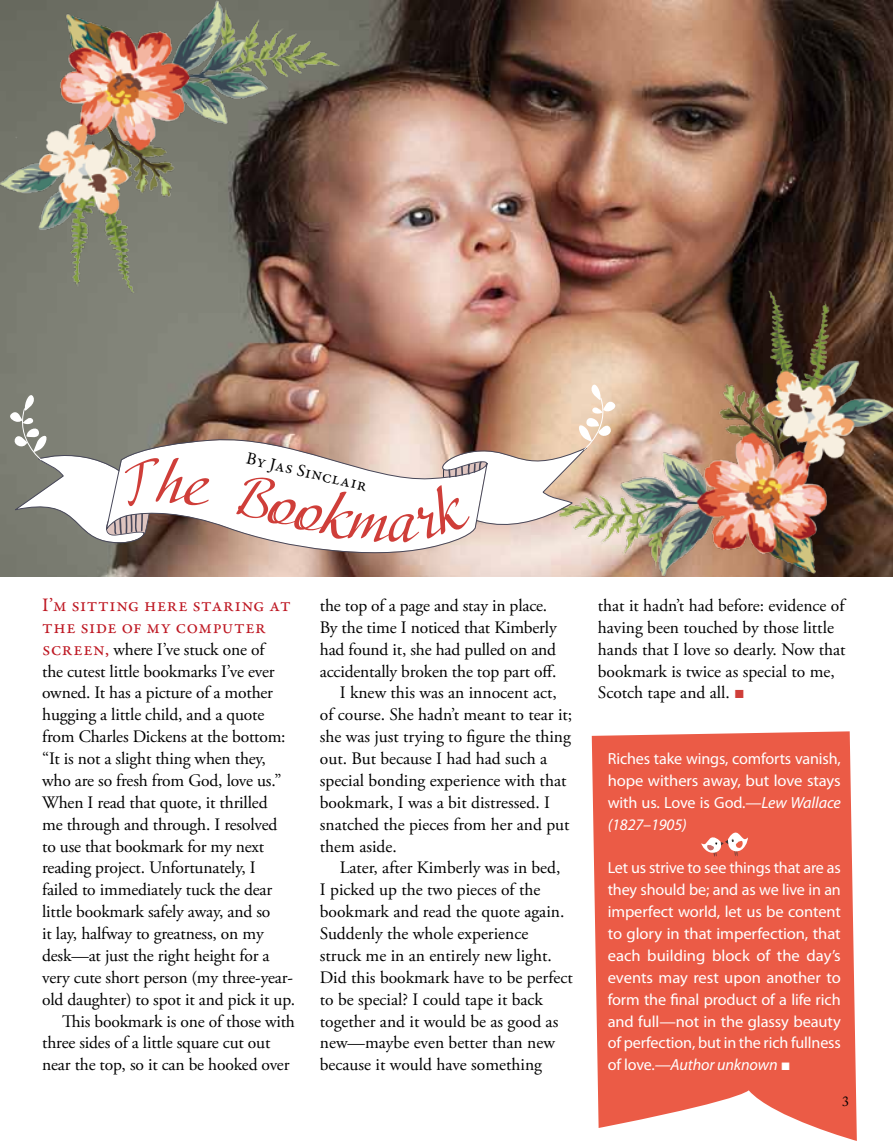
<style>
.page{position:relative;width:893px;height:1141px;background:#fff}
.page>*{position:absolute;margin:0;border:0;box-sizing:border-box;transform-origin:0 0}
.t1{font:19.25px/21.9px "Garamond Premr Pro";letter-spacing:.03em;color:#be1823}
.t2{font:17.5px/21.9px "Adobe Garamond Pro";letter-spacing:-.01em;color:#000}
.t3{font:17.5px "Garamond Premr Pro";color:#000}
.t4{font:16.1px/21.9px "Myriad Pro";letter-spacing:-.01em;color:#fff;text-align:justify}
.t5{font:14px "Adobe Caslon Pro";color:#000}
.s1{font-family:"Garamond Premr Pro";font-size:19.25px;color:#be1823}
.s2{font-family:"Arial";color:#cf3e39}
.s3{font-style:italic}
.s4{font-family:"Arial"}
</style>
<div class="page">
<img style="left:0;top:0;width:893px;height:575px">
<svg style="left:106px;top:435px;width:381px;height:125px"></svg>
<svg style="left:592px;top:731px;width:265px;height:410px;fill:#eb5b46"></svg>
<svg style="left:701px;top:830px;width:47px;height:27px"></svg>
<svg style="left:7px;top:390px;width:205px;height:158px"></svg>
<svg style="left:236px;top:380px;width:382px;height:169px"></svg>
<p class="t3" style="left:249px;top:448px;width:125px;rotate:13deg">By Jas Sinclair</p>
<p class="t1" style="left:42px;top:594px;width:250px">I’m sitting here staring at the side of my computer</p>
<p class="t2" style="left:42px;top:639px;width:224px"><span class="s1">screen,</span> where I’ve stuck one of</p>
<p class="t2" style="left:42px;top:661px;width:234px">the cutest little bookmarks I’ve ever</p>
<p class="t2" style="left:42px;top:683px;width:232px">owned. It has a picture of a mother</p>
<p class="t2" style="left:42px;top:704px;width:224px">hugging a little child, and a quote</p>
<p class="t2" style="left:42px;top:726px;width:245px">from Charles Dickens at the bottom:</p>
<p class="t2" style="left:42px;top:748px;width:225px">“It is not a slight thing when they,</p>
<p class="t2" style="left:42px;top:770px;width:241px">who are so fresh from God, love us.”</p>
<p class="t2" style="left:42px;top:792px;width:227px">When I read that quote, it thrilled</p>
<p class="t2" style="left:42px;top:814px;width:237px">me through and through. I resolved</p>
<p class="t2" style="left:42px;top:836px;width:224px">to use that bookmark for my next</p>
<p class="t2" style="left:42px;top:858px;width:215px">reading project. Unfortunately, I</p>
<p class="t2" style="left:42px;top:879px;width:232px">failed to immediately tuck the dear</p>
<p class="t2" style="left:42px;top:901px;width:230px">little bookmark safely away, and so</p>
<p class="t2" style="left:42px;top:923px;width:223px">it lay, halfway to greatness, on my</p>
<p class="t2" style="left:42px;top:945px;width:229px">desk—at just the right height for a</p>
<p class="t2" style="left:42px;top:967px;width:252px">very cute short person (my three-year-</p>
<p class="t2" style="left:42px;top:989px;width:255px">old daughter) to spot it and pick it up.</p>
<p class="t2" style="left:62px;top:1011px;width:234px">This bookmark is one of those with</p>
<p class="t2" style="left:42px;top:1033px;width:230px">three sides of a little square cut out</p>
<p class="t2" style="left:42px;top:1054px;width:249px">near the top, so it can be hooked over</p>
<p class="t2" style="left:320px;top:595px;width:229px">the top of a page and stay in place.</p>
<p class="t2" style="left:320px;top:617px;width:238px">By the time I noticed that Kimberly</p>
<p class="t2" style="left:320px;top:639px;width:238px">had found it, she had pulled on and</p>
<p class="t2" style="left:320px;top:661px;width:238px">accidentally broken the top part off.</p>
<p class="t2" style="left:340px;top:683px;width:219px">I knew this was an innocent act,</p>
<p class="t2" style="left:320px;top:704px;width:254px">of course. She hadn’t meant to tear it;</p>
<p class="t2" style="left:320px;top:726px;width:253px">she was just trying to figure the thing</p>
<p class="t2" style="left:320px;top:748px;width:229px">out. But because I had had such a</p>
<p class="t2" style="left:320px;top:770px;width:248px">special bonding experience with that</p>
<p class="t2" style="left:320px;top:792px;width:232px">bookmark, I was a bit distressed. I</p>
<p class="t2" style="left:320px;top:814px;width:251px">snatched the pieces from her and put</p>
<p class="t2" style="left:320px;top:836px;width:78px">them aside.</p>
<p class="t2" style="left:340px;top:858px;width:222px">Later, after Kimberly was in bed,</p>
<p class="t2" style="left:320px;top:879px;width:222px">I picked up the two pieces of the</p>
<p class="t2" style="left:320px;top:901px;width:246px">bookmark and read the quote again.</p>
<p class="t2" style="left:320px;top:923px;width:210px">Suddenly the whole experience</p>
<p class="t2" style="left:320px;top:945px;width:233px">struck me in an entirely new light.</p>
<p class="t2" style="left:320px;top:967px;width:254px">Did this bookmark have to be perfect</p>
<p class="t2" style="left:320px;top:989px;width:225px">to be special? I could tape it back</p>
<p class="t2" style="left:320px;top:1011px;width:240px">together and it would be as good as</p>
<p class="t2" style="left:320px;top:1033px;width:237px">new—maybe even better than new</p>
<p class="t2" style="left:320px;top:1054px;width:224px">because it would have something</p>
<p class="t2" style="left:598px;top:595px;width:249px">that it hadn’t had before: evidence of having been touched by those little hands that I love so dearly. Now that bookmark is twice as special to me,<br>Scotch tape and all. <span class="s2">■</span></p>
<p class="t4" style="left:608px;top:747px;width:235px">Riches take wings, comforts vanish, hope withers away, but love stays with us. Love is God.—<span class="s3">Lew Wallace (1827–1905)</span></p>
<p class="t4" style="left:608px;top:857px;width:235px">Let us strive to see things that are as they should be; and as we live in an imperfect world, let us be content to glory in that imperfection, that each building block of the day’s events may rest upon another to form the final product of a life rich and full—not in the glassy beauty of perfection, but in the rich fullness of love.<span class="s3">—Author unknown</span> <span class="s4">■</span></p>
<p class="t5" style="left:842px;top:1093px;width:8px">3</p>
</div>
